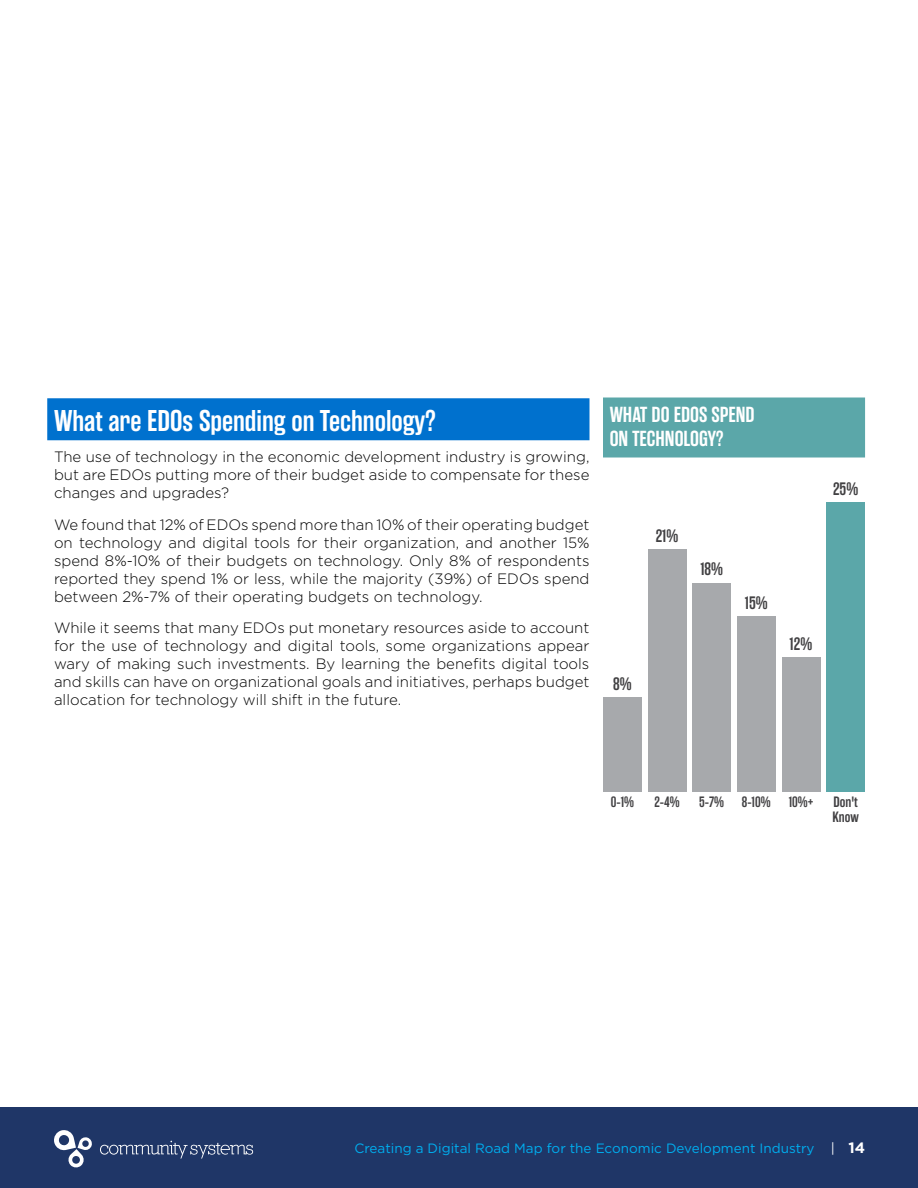
<style>
.page{position:relative;width:918px;height:1188px;background:#fff}
.page>*{position:absolute;margin:0;border:0;box-sizing:border-box;transform-origin:0 0}
.t1{font:600 30px "Rama Gothic E";color:#fff}
.t2{font:600 21.75px/23.7px "Rama Gothic E";color:#fff}
.t3{font:600 18px "Rama Gothic E";color:#414042}
.t4{font:300 15px/18px "Gotham";color:#000;text-align:justify}
.t5{font:600 15px/15px "Rama Gothic E";color:#414042}
.t6{font:13.5px "Gotham";color:#00aeef}
.s1{color:#fff}
.s2{font-weight:700;font-size:15px;color:#fff}
</style>
<div class="page">
<div style="left:0;top:1107px;width:918px;height:81px;background:#1f3667"></div>
<svg style="left:100px;top:1141px;width:153px;height:18px;background:#42557e"></svg>
<svg style="left:54px;top:1130px;width:39px;height:37px"></svg>
<div style="left:47px;top:398px;width:543px;height:42px;background:#0071ce"></div>
<div style="left:603px;top:398px;width:262px;height:60px;background:#5ba7a9"></div>
<div style="left:603px;top:698px;width:39px;height:94px;background:#a7a9ac"></div>
<div style="left:648px;top:549px;width:39px;height:243px;background:#a7a9ac"></div>
<div style="left:692px;top:583px;width:39px;height:209px;background:#a7a9ac"></div>
<div style="left:737px;top:617px;width:39px;height:175px;background:#a7a9ac"></div>
<div style="left:782px;top:657px;width:38px;height:135px;background:#a7a9ac"></div>
<div style="left:826px;top:502px;width:39px;height:290px;background:#5ba7a9"></div>
<h1 class="t1" style="left:54px;top:404px;width:383px">What are EDOs Spending on Technology?</h1>
<p class="t4" style="left:54px;top:447px;width:537px">The use of technology in the economic development industry is growing, but are EDOs putting more of their budget aside to compensate for these changes and upgrades?</p>
<p class="t4" style="left:54px;top:515px;width:537px">We found that 12% of EDOs spend more than 10% of their operating budget on technology and digital tools for their organization, and another 15% spend 8%-10% of their budgets on technology. Only 8% of respondents reported they spend 1% or less, while the majority (39%) of EDOs spend between 2%-7% of their operating budgets on technology.</p>
<p class="t4" style="left:54px;top:618px;width:537px">While it seems that many EDOs put monetary resources aside to account for the use of technology and digital tools, some organizations appear wary of making such investments. By learning the benefits digital tools and skills can have on organizational goals and initiatives, perhaps budget allocation for technology will shift in the future.</p>
<h2 class="t2" style="left:610px;top:404px;width:147px">WHAT DO EDOS SPEND<br>ON TECHNOLOGY?</h2>
<p class="t3" style="left:656px;top:526px;width:24px">21%</p>
<p class="t3" style="left:700px;top:559px;width:24px">18%</p>
<p class="t3" style="left:745px;top:593px;width:24px">15%</p>
<p class="t3" style="left:613px;top:674px;width:20px">8%</p>
<p class="t3" style="left:833px;top:478px;width:27px">25%</p>
<p class="t3" style="left:790px;top:633px;width:24px">12%</p>
<p class="t5" style="left:611px;top:794px;width:25px">0-1%</p>
<p class="t5" style="left:654px;top:794px;width:27px">2-4%</p>
<p class="t5" style="left:699px;top:794px;width:116px">5-7% 8-10% 10%+</p>
<p class="t5" style="left:832px;top:794px;width:28px">Don't<br>Know</p>
<p class="t6" style="left:355px;top:1140px;width:512px">Creating a Digital Road Map for the Economic Development Industry <span class="s1">|</span> <span class="s2">14</span></p>
</div>
